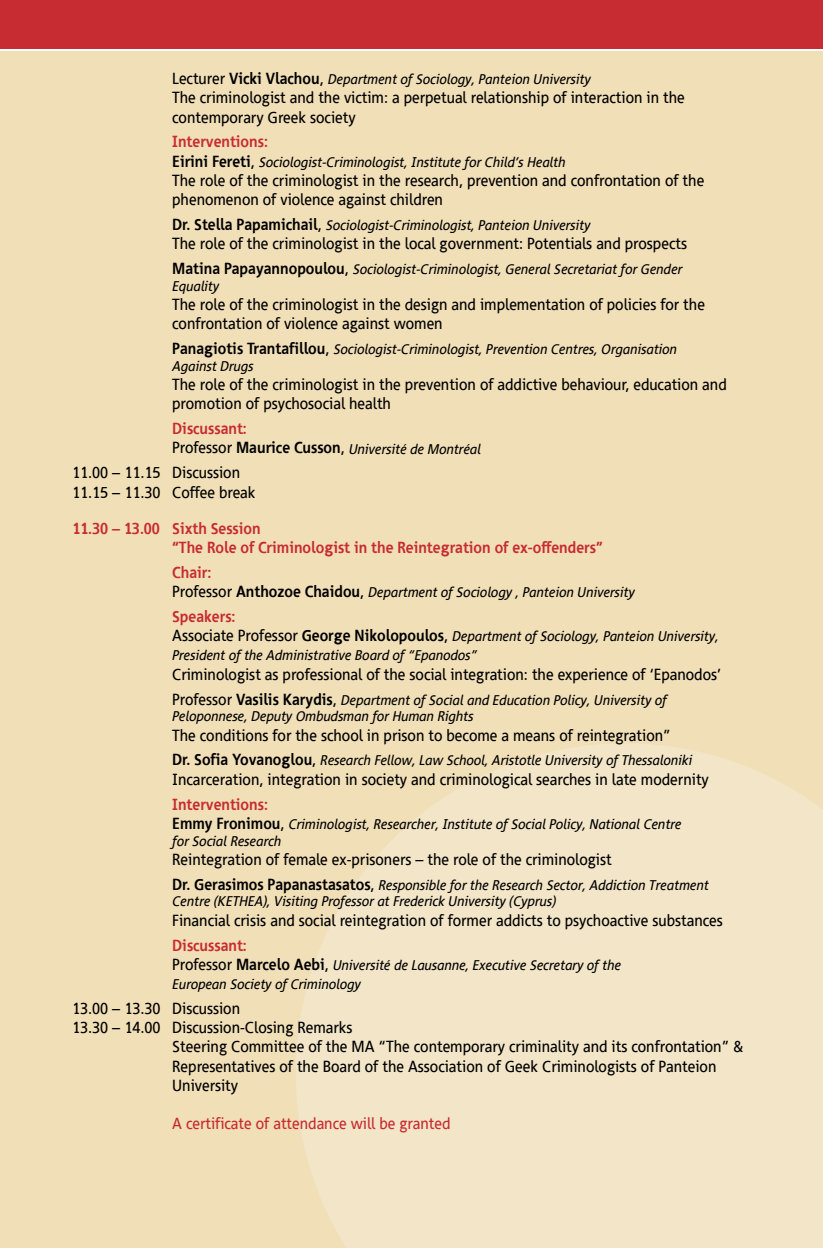
<style>
.page{position:relative;width:823px;height:1248px;background:#fff}
.page>*{position:absolute;margin:0;border:0;box-sizing:border-box;transform-origin:0 0}
.t1{font:16px/19.2px "PF Index";color:#000}
.t2{font:700 16px/19.2px "PF Index";color:#c62c31}
.t3{font:16px "PF Index";color:#c62c31}
.t4{font:italic 14px/16.8px "PF Index";color:#000}
.s1{font-style:normal;font-size:16px}
.s2{font-weight:700;font-style:normal;font-size:16px}
</style>
<div class="page">
<div style="left:0;top:0;width:822px;height:49px;background:#c62c31"></div>
<div style="left:1px;top:51px;width:821px;height:1196px;background:#f1dfb8"></div>
<svg style="left:296px;top:744px;width:526px;height:503px;fill:#f3e6c8"></svg>
<p class="t4" style="left:172px;top:71px;width:420px"><span class="s1">Lecturer</span> <span class="s2">Vicki Vlachou</span><span class="s1">,</span> Department of Sociology, Panteion University</p>
<p class="t1" style="left:172px;top:88px;width:514px">The criminologist and the victim: a perpetual relationship of interaction in the contemporary Greek society</p>
<p class="t2" style="left:172px;top:132px;width:97px">Interventions:</p>
<p class="t4" style="left:172px;top:153px;width:394px"><span class="s2">Eirini Fereti</span><span class="s1">,</span> Sociologist-Criminologist, Institute for Child’s Health</p>
<p class="t1" style="left:172px;top:171px;width:533px">The role of the criminologist in the research, prevention and confrontation of the phenomenon of violence against children</p>
<p class="t4" style="left:172px;top:217px;width:419px"><span class="s2">Dr. Stella Papamichail</span><span class="s1">,</span> Sociologist-Criminologist, Panteion University</p>
<p class="t1" style="left:172px;top:234px;width:516px">The role of the criminologist in the local government: Potentials and prospects</p>
<p class="t4" style="left:172px;top:261px;width:511px"><span class="s2">Matina Papayannopoulou</span><span class="s1">,</span> Sociologist-Criminologist, General Secretariat for Gender<br>Equality</p>
<p class="t1" style="left:172px;top:295px;width:534px">The role of the criminologist in the design and implementation of policies for the confrontation of violence against women</p>
<p class="t4" style="left:172px;top:341px;width:506px"><span class="s2">Panagiotis Trantafillou</span><span class="s1">,</span> Sociologist-Criminologist, Prevention Centres, Organisation<br>Against Drugs</p>
<p class="t1" style="left:172px;top:375px;width:555px">The role of the criminologist in the prevention of addictive behaviour, education and promotion of psychosocial health</p>
<p class="t2" style="left:172px;top:419px;width:76px">Discussant:</p>
<p class="t4" style="left:172px;top:440px;width:310px"><span class="s1">Professor</span> <span class="s2">Maurice Cusson</span><span class="s1">,</span> Université de Montréal</p>
<p class="t1" style="left:72px;top:463px;width:185px">11.00 – 11.15 Discussion<br>11.15 – 11.30 Coffee break</p>
<p class="t2" style="left:172px;top:518px;width:432px;text-indent:-100px">11.30 – 13.00 Sixth Session<br>“The Role of Criminologist in the Reintegration of ex-offenders”</p>
<p class="t2" style="left:172px;top:562px;width:41px">Chair:</p>
<p class="t4" style="left:172px;top:584px;width:464px"><span class="s1">Professor</span> <span class="s2">Anthozoe Chaidou</span><span class="s1">,</span> Department of Sociology , Panteion University</p>
<p class="t2" style="left:172px;top:607px;width:65px">Speakers:</p>
<p class="t4" style="left:172px;top:627px;width:547px;line-height:19.2px"><span class="s1">Associate Professor</span> <span class="s2">George Nikolopoulos</span><span class="s1">,</span> Department of Sociology, Panteion University,<br>President of the Administrative Board of “Epanodos”</p>
<p class="t1" style="left:172px;top:664px;width:550px">Criminologist as professional of the social integration: the experience of ‘Epanodos’</p>
<p class="t4" style="left:172px;top:691px;width:496px"><span class="s1">Professor</span> <span class="s2">Vasilis Karydis</span><span class="s1">,</span> Department of Social and Education Policy, University of<br>Peloponnese, Deputy Ombudsman for Human Rights</p>
<p class="t1" style="left:172px;top:725px;width:499px">The conditions for the school in prison to become a means of reintegration”</p>
<p class="t4" style="left:172px;top:752px;width:521px"><span class="s2">Dr. Sofia Yovanoglou</span><span class="s1">,</span> Research Fellow, Law School, Aristotle University of Thessaloniki</p>
<p class="t1" style="left:172px;top:769px;width:537px">Incarceration, integration in society and criminological searches in late modernity</p>
<p class="t2" style="left:172px;top:794px;width:97px">Interventions:</p>
<p class="t4" style="left:172px;top:815px;width:510px"><span class="s2">Emmy Fronimou</span><span class="s1">,</span> Criminologist, Researcher, Institute of Social Policy, National Centre for Social Research</p>
<p class="t1" style="left:172px;top:849px;width:441px">Reintegration of female ex-prisoners – the role of the criminologist</p>
<p class="t4" style="left:172px;top:876px;width:537px"><span class="s2">Dr. Gerasimos Papanastasatos</span><span class="s1">,</span> Responsible for the Research Sector, Addiction Treatment<br>Centre (KETHEA), Visiting Professor at Frederick University (Cyprus)</p>
<p class="t1" style="left:172px;top:910px;width:552px">Financial crisis and social reintegration of former addicts to psychoactive substances</p>
<p class="t2" style="left:172px;top:935px;width:76px">Discussant:</p>
<p class="t4" style="left:172px;top:955px;width:450px;line-height:19.2px"><span class="s1">Professor</span> <span class="s2">Marcelo Aebi</span><span class="s1">,</span> Université de Lausanne, Executive Secretary of the<br>European Society of Criminology</p>
<p class="t1" style="left:72px;top:998px;width:169px">13.00 – 13.30 Discussion</p>
<p class="t1" style="left:72px;top:1017px;width:282px">13.30 – 14.00 Discussion-Closing Remarks</p>
<p class="t1" style="left:172px;top:1037px;width:572px">Steering Committee of the MA “The contemporary criminality and its confrontation” &amp;</p>
<p class="t1" style="left:172px;top:1056px;width:545px">Representatives of the Board of the Association of Geek Criminologists of Panteion</p>
<p class="t1" style="left:172px;top:1075px;width:67px">University</p>
<p class="t3" style="left:172px;top:1114px;width:280px">A certificate of attendance will be granted</p>
</div>
